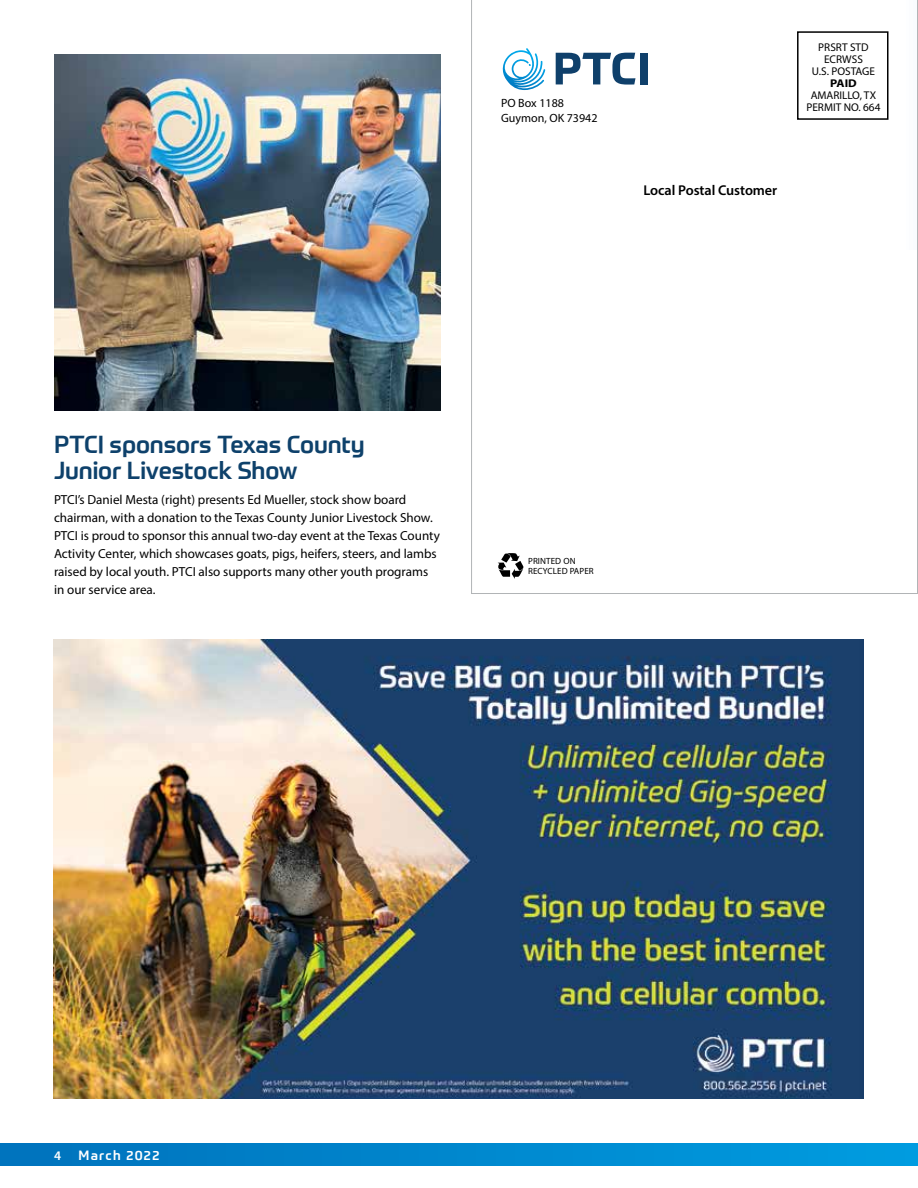
<style>
.page{position:relative;width:918px;height:1188px;background:#fff}
.page>*{position:absolute;margin:0;border:0;box-sizing:border-box;transform-origin:0 0}
.t1{font:500 24px/26.2px "Prometo";letter-spacing:-.005em;color:#0e416b}
.t2{font:600 14.25px "Myriad Pro";letter-spacing:-.005em;color:#000}
.t3{font:13.2px/18px "Myriad Pro";color:#000}
.t4{font:500 13.2px "Prometo";letter-spacing:.1em;color:#fff}
.t5{font:600 13.2px "Myriad Pro";color:#fff}
.t6{font:12px/14.9px "Myriad Pro";color:#000}
.t7{font:11.25px/12px "Myriad Pro";color:#000;text-align:center}
.t8{font:700 11.25px "Myriad Pro";color:#000;scale:1.1 1}
.t9{font:9px/9.6px "Myriad Pro";letter-spacing:.01em;color:#000}
</style>
<div class="page">
<svg style="left:471px;top:0;width:447px;height:594px"></svg>
<svg style="left:498px;top:553px;width:25px;height:26px"></svg>
<div style="left:797px;top:31px;width:92px;height:89px;border:2px solid #000"></div>
<svg style="left:556px;top:53px;width:80px;height:32px"></svg>
<div style="left:641px;top:53px;width:7px;height:31px;background:#0f406b"></div>
<svg style="left:501px;top:48px;width:44px;height:42px"></svg>
<div style="left:0;top:1144px;width:918px;height:21px;background:linear-gradient(to right,#0072bc,#009ce0)"></div>
<img style="left:53px;top:640px;width:810px;height:459px">
<img style="left:54px;top:54px;width:387px;height:356px">
<p class="t6" style="left:501px;top:96px;width:98px">PO Box 1188<br>Guymon, OK 73942</p>
<p class="t2" style="left:644px;top:181px;width:135px">Local Postal Customer</p>
<p class="t7" style="left:812px;top:41px;width:65px">PRSRT STD<br>ECRWSS<br>U.S. POSTAGE</p>
<p class="t8" style="left:830px;top:76px;width:26px">PAID</p>
<p class="t7" style="left:806px;top:89px;width:76px">AMARILLO, TX<br>PERMIT NO. 664</p>
<h1 class="t1" style="left:54px;top:431px;width:312px">PTCI sponsors Texas County<br>Junior Livestock Show</h1>
<p class="t3" style="left:54px;top:490px;width:387px">PTCI’s Daniel Mesta (right) presents Ed Mueller, stock show board chairman, with a donation to the Texas County Junior Livestock Show.<br>PTCI is proud to sponsor this annual two-day event at the Texas County Activity Center, which showcases goats, pigs, heifers, steers, and lambs raised by local youth. PTCI also supports many other youth programs in our service area.</p>
<p class="t9" style="left:528px;top:556px;width:67px">PRINTED ON<br>RECYCLED PAPER</p>
<p class="t5" style="left:54px;top:1147px;width:9px">4</p>
<p class="t4" style="left:78px;top:1147px;width:82px">March 2022</p>
</div>
